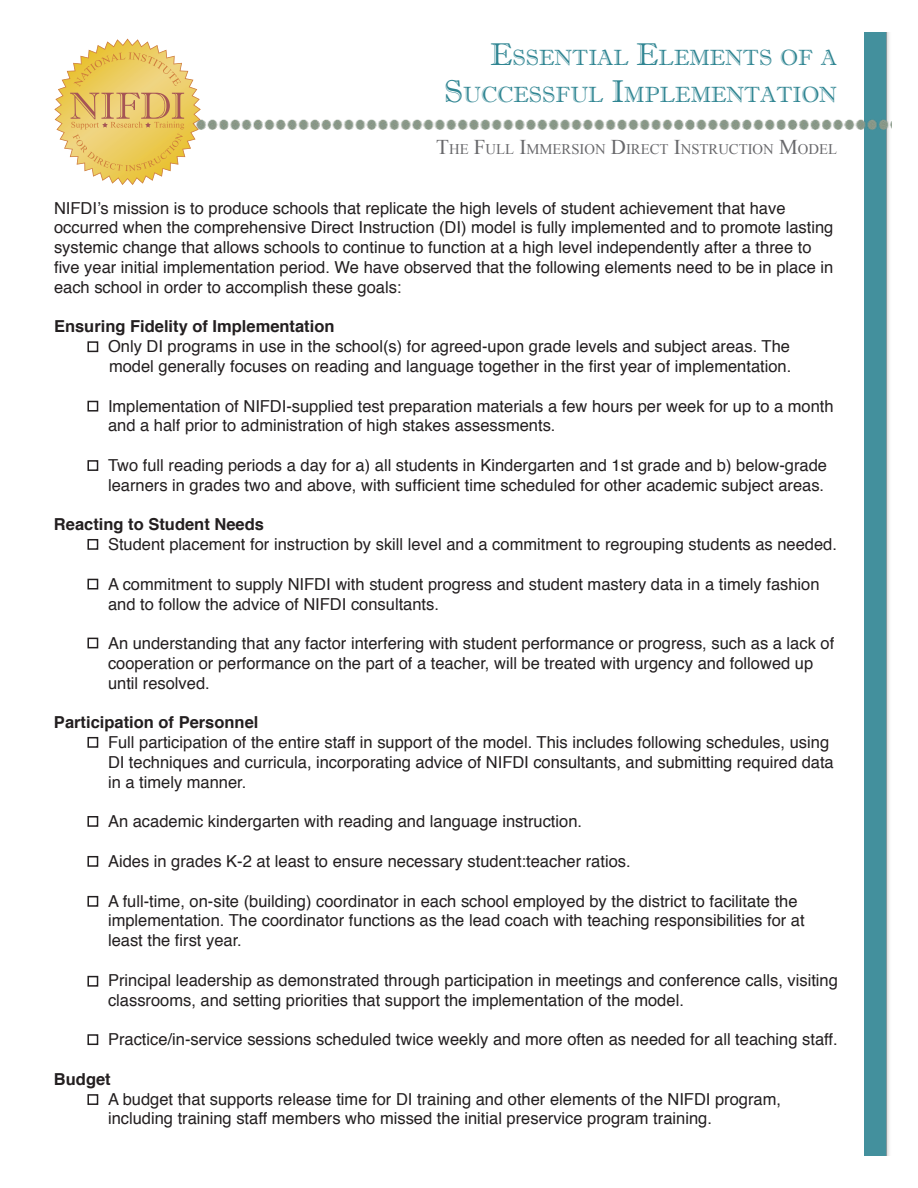
<style>
.page{position:relative;width:918px;height:1188px;background:#fff}
.page>*{position:absolute;margin:0;border:0;box-sizing:border-box;transform-origin:0 0}
.t1{font:22.05px/37.8px "Imprint MT Shadow";color:#2f8592;text-align:right}
.t2{font:16.5px/19.8px "Helvetica";color:#231f20}
.t3{font:700 16.5px "Helvetica";color:#231f20}
.t4{font:14.7px "Times New Roman";color:#69696c}
.s1{font-size:31.5px}
.s2{font-size:21px}
</style>
<div class="page">
<div style="left:87px;top:341px;width:11px;height:11px;border:2px solid #231f20"></div>
<div style="left:87px;top:401px;width:11px;height:11px;border:2px solid #231f20"></div>
<div style="left:87px;top:460px;width:11px;height:11px;border:2px solid #231f20"></div>
<div style="left:87px;top:539px;width:11px;height:11px;border:2px solid #231f20"></div>
<div style="left:87px;top:579px;width:11px;height:11px;border:2px solid #231f20"></div>
<div style="left:87px;top:638px;width:11px;height:10px;border:2px solid #231f20"></div>
<div style="left:87px;top:737px;width:11px;height:11px;border:2px solid #231f20"></div>
<div style="left:87px;top:816px;width:11px;height:11px;border:2px solid #231f20"></div>
<div style="left:87px;top:856px;width:11px;height:11px;border:2px solid #231f20"></div>
<div style="left:87px;top:896px;width:11px;height:11px;border:2px solid #231f20"></div>
<div style="left:87px;top:976px;width:11px;height:11px;border:2px solid #231f20"></div>
<div style="left:87px;top:1034px;width:11px;height:11px;border:2px solid #231f20"></div>
<div style="left:87px;top:1094px;width:11px;height:11px;border:2px solid #231f20"></div>
<img style="left:864px;top:33px;width:28px;height:1122px">
<img style="left:201px;top:120px;width:690px;height:9px">
<svg style="left:54px;top:39px;width:147px;height:146px"></svg>
<h1 class="t1" style="left:444px;top:38px;width:394px"><span class="s1">E</span>SSENTIAL <span class="s1">E</span>LEMENTS OF A<br><span class="s1">S</span>UCCESSFUL <span class="s1">I</span>MPLEMENTATION</h1>
<p class="t4" style="left:436px;top:140px;width:402px"><span class="s2">T</span>HE <span class="s2">F</span>ULL <span class="s2">I</span>MMERSION <span class="s2">D</span>IRECT <span class="s2">I</span>NSTRUCTION <span class="s2">M</span>ODEL</p>
<p class="t2" style="left:54px;top:198px;width:781px">NIFDI’s mission is to produce schools that replicate the high levels of student achievement that have occurred when the comprehensive Direct Instruction (DI) model is fully implemented and to promote lasting systemic change that allows schools to continue to function at a high level independently after a three to five year initial implementation period. We have observed that the following elements need to be in place in each school in order to accomplish these goals:</p>
<p class="t3" style="left:54px;top:313px;width:282px">Ensuring Fidelity of Implementation</p>
<p class="t2" style="left:108px;top:337px;width:685px">Only DI programs in use in the school(s) for agreed-upon grade levels and subject areas. The model generally focuses on reading and language together in the first year of implementation.</p>
<p class="t2" style="left:108px;top:396px;width:727px">Implementation of NIFDI-supplied test preparation materials a few hours per week for up to a month and a half prior to administration of high stakes assessments.</p>
<p class="t2" style="left:108px;top:456px;width:721px">Two full reading periods a day for a) all students in Kindergarten and 1st grade and b) below-grade learners in grades two and above, with sufficient time scheduled for other academic subject areas.</p>
<p class="t3" style="left:54px;top:511px;width:211px">Reacting to Student Needs</p>
<p class="t2" style="left:108px;top:535px;width:731px">Student placement for instruction by skill level and a commitment to regrouping students as needed.</p>
<p class="t2" style="left:108px;top:575px;width:713px">A commitment to supply NIFDI with student progress and student mastery data in a timely fashion and to follow the advice of NIFDI consultants.</p>
<p class="t2" style="left:108px;top:634px;width:728px">An understanding that any factor interfering with student performance or progress, such as a lack of cooperation or performance on the part of a teacher, will be treated with urgency and followed up until resolved.</p>
<p class="t3" style="left:54px;top:709px;width:206px">Participation of Personnel</p>
<p class="t2" style="left:108px;top:733px;width:727px">Full participation of the entire staff in support of the model. This includes following schedules, using<br>DI techniques and curricula, incorporating advice of NIFDI consultants, and submitting required data in a timely manner.</p>
<p class="t2" style="left:108px;top:812px;width:476px">An academic kindergarten with reading and language instruction.</p>
<p class="t2" style="left:108px;top:852px;width:524px">Aides in grades K-2 at least to ensure necessary student:teacher ratios.</p>
<p class="t2" style="left:108px;top:891px;width:698px">A full-time, on-site (building) coordinator in each school employed by the district to facilitate the implementation. The coordinator functions as the lead coach with teaching responsibilities for at least the first year.</p>
<p class="t2" style="left:108px;top:971px;width:731px">Principal leadership as demonstrated through participation in meetings and conference calls, visiting classrooms, and setting priorities that support the implementation of the model.</p>
<p class="t2" style="left:108px;top:1030px;width:731px">Practice/in-service sessions scheduled twice weekly and more often as needed for all teaching staff.</p>
<p class="t3" style="left:54px;top:1066px;width:58px">Budget</p>
<p class="t2" style="left:108px;top:1089px;width:675px">A budget that supports release time for DI training and other elements of the NIFDI program, including training staff members who missed the initial preservice program training.</p>
</div>
